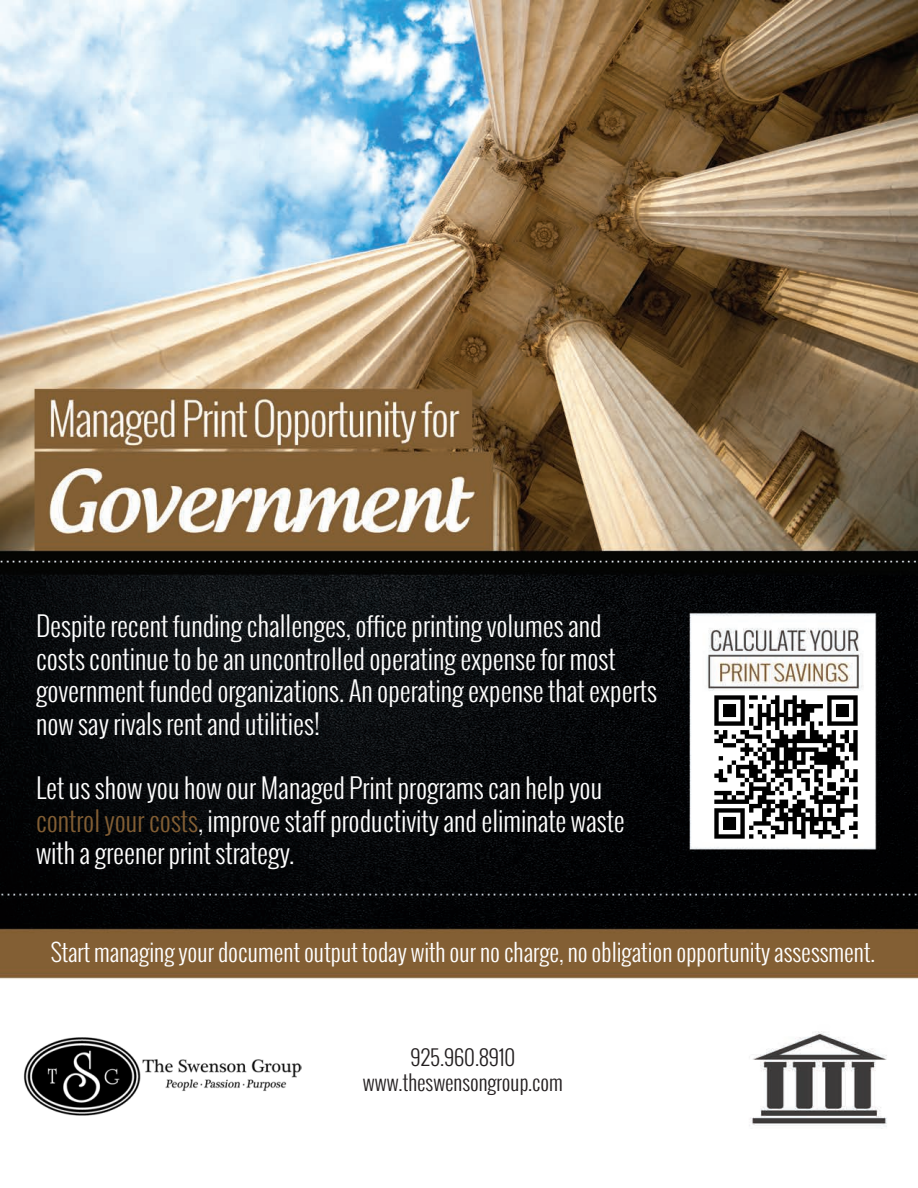
<style>
.page{position:relative;width:918px;height:1188px;background:#fff}
.page>*{position:absolute;margin:0;border:0;box-sizing:border-box;transform-origin:0 0}
.t1{font:300 27px/32.4px "Oswald";color:#fff}
.t2{font:300 24px "Oswald";color:#fff}
.t3{font:300 21px "Oswald";color:#231f20}
.s1{color:#825e34}
</style>
<div class="page">
<img style="left:0;top:0;width:918px;height:1129px">
<img style="left:710px;top:692px;width:151px;height:150px">
<img style="left:23px;top:1036px;width:278px;height:82px">
<p class="t1" style="left:36px;top:610px;width:622px">Despite recent funding challenges, office printing volumes and costs continue to be an uncontrolled operating expense for most government funded organizations. An operating expense that experts now say rivals rent and utilities!</p>
<p class="t1" style="left:36px;top:772px;width:590px">Let us show you how our Managed Print programs can help you <span class="s1">control your costs</span>, improve staff productivity and eliminate waste with a greener print strategy.</p>
<p class="t2" style="left:51px;top:936px;width:826px">Start managing your document output today with our no charge, no obligation opportunity assessment.</p>
<p class="t3" style="left:411px;top:1042px;width:106px">925.960.8910</p>
<p class="t3" style="left:363px;top:1068px;width:202px">www.theswensongroup.com</p>
</div>
